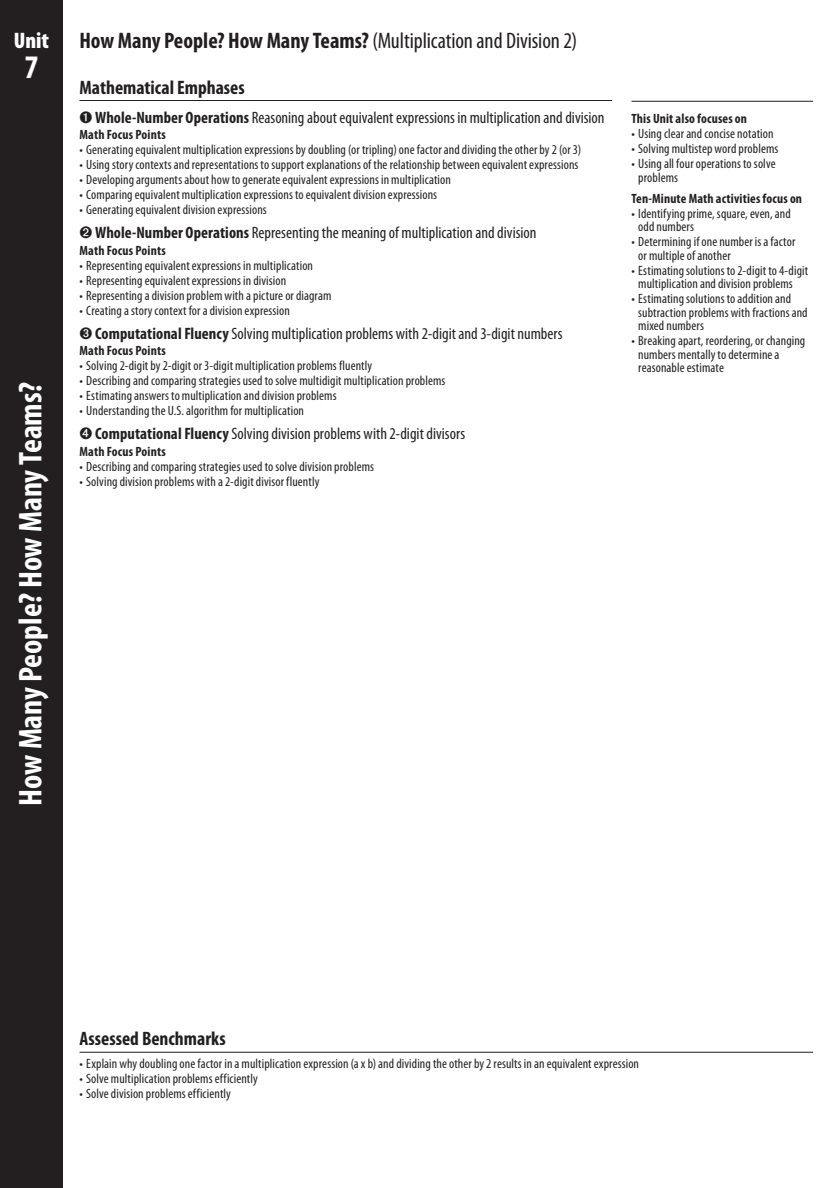
<style>
.page{position:relative;width:837px;height:1188px;background:#fff}
.page>*{position:absolute;margin:0;border:0;box-sizing:border-box;transform-origin:0 0}
.t1{font:700 condensed 33px "Myriad Pro";letter-spacing:-.005em;color:#fff}
.t2{font:condensed 22.5px "Myriad Pro";letter-spacing:-.005em;color:#231f20}
.t3{font:900 condensed 22.5px "Myriad Pro";color:#fff}
.t4{font:700 condensed 19.5px "Myriad Pro";color:#231f20}
.t5{font:condensed 16.5px "Myriad Pro";color:#231f20}
.t6{font:condensed 13.5px/13.5px "Myriad Pro";letter-spacing:.01em;color:#231f20}
.t7{font:700 condensed 13.5px "Myriad Pro";letter-spacing:.01em;color:#231f20}
.s1{font-weight:700}
</style>
<div class="page">
<div style="left:0;top:0;width:63px;height:1188px;background:#231f20"></div>
<hr style="left:80px;top:100px;width:532px;height:1px;background:#231f20">
<hr style="left:632px;top:101px;width:181px;height:1px;background:#231f20">
<hr style="left:80px;top:1052px;width:733px;height:1px;background:#231f20">
<h2 class="t3" style="left:14px;top:26px;width:37px">Unit</h2>
<h2 class="t2" style="left:80px;top:27px;width:499px"><span class="s1">How Many People? How Many Teams?</span> (Multiplication and Division 2)</h2>
<h1 class="t1" style="left:24px;top:47px;width:16px">7</h1>
<h1 class="t1" style="left:10px;top:806px;width:425px;rotate:-90deg">How Many People? How Many Teams?</h1>
<h3 class="t4" style="left:80px;top:75px;width:167px">Mathematical Emphases</h3>
<p class="t5" style="left:80px;top:107px;width:527px">➊ <span class="s1">Whole-Number Operations</span> Reasoning about equivalent expressions in multiplication and division</p>
<p class="t7" style="left:80px;top:126px;width:88px">Math Focus Points</p>
<p class="t6" style="left:80px;top:143px;width:503px">• Generating equivalent multiplication expressions by doubling (or tripling) one factor and dividing the other by 2 (or 3)</p>
<p class="t6" style="left:80px;top:158px;width:500px">• Using story contexts and representations to support explanations of the relationship between equivalent expressions</p>
<p class="t6" style="left:80px;top:173px;width:373px">• Developing arguments about how to generate equivalent expressions in multiplication</p>
<p class="t6" style="left:80px;top:188px;width:359px">• Comparing equivalent multiplication expressions to equivalent division expressions</p>
<p class="t6" style="left:80px;top:203px;width:189px">• Generating equivalent division expressions</p>
<p class="t5" style="left:80px;top:223px;width:458px">➋ <span class="s1">Whole-Number Operations</span> Representing the meaning of multiplication and division</p>
<p class="t7" style="left:80px;top:242px;width:88px">Math Focus Points</p>
<p class="t6" style="left:80px;top:258px;width:235px">• Representing equivalent expressions in multiplication</p>
<p class="t6" style="left:80px;top:273px;width:208px">• Representing equivalent expressions in division</p>
<p class="t6" style="left:80px;top:288px;width:254px">• Representing a division problem with a picture or diagram</p>
<p class="t6" style="left:80px;top:303px;width:212px">• Creating a story context for a division expression</p>
<p class="t5" style="left:80px;top:323px;width:485px">➌ <span class="s1">Computational Fluency</span> Solving multiplication problems with 2-digit and 3-digit numbers</p>
<p class="t7" style="left:80px;top:342px;width:88px">Math Focus Points</p>
<p class="t6" style="left:80px;top:359px;width:294px">• Solving 2-digit by 2-digit or 3-digit multiplication problems fluently</p>
<p class="t6" style="left:80px;top:374px;width:368px">• Describing and comparing strategies used to solve multidigit multiplication problems</p>
<p class="t6" style="left:80px;top:389px;width:259px">• Estimating answers to multiplication and division problems</p>
<p class="t6" style="left:80px;top:404px;width:226px">• Understanding the U.S. algorithm for multiplication</p>
<p class="t5" style="left:80px;top:424px;width:387px">➍ <span class="s1">Computational Fluency</span> Solving division problems with 2-digit divisors</p>
<p class="t7" style="left:80px;top:443px;width:88px">Math Focus Points</p>
<p class="t6" style="left:80px;top:459px;width:296px">• Describing and comparing strategies used to solve division problems</p>
<p class="t6" style="left:80px;top:474px;width:241px">• Solving division problems with a 2-digit divisor fluently</p>
<p class="t7" style="left:632px;top:110px;width:117px">This Unit also focuses on</p>
<p class="t6" style="left:632px;top:127px;width:144px">• Using clear and concise notation</p>
<p class="t6" style="left:632px;top:142px;width:148px">• Solving multistep word problems</p>
<p class="t6" style="left:638px;top:157px;width:139px;text-indent:-7px">• Using all four operations to solve problems</p>
<p class="t7" style="left:632px;top:190px;width:172px">Ten-Minute Math activities focus on</p>
<p class="t6" style="left:638px;top:206px;width:154px;text-indent:-7px">• Identifying prime, square, even, and odd numbers</p>
<p class="t6" style="left:638px;top:235px;width:159px;text-indent:-7px">• Determining if one number is a factor or multiple of another</p>
<p class="t6" style="left:638px;top:263px;width:172px;text-indent:-7px">• Estimating solutions to 2-digit to 4-digit multiplication and division problems</p>
<p class="t6" style="left:638px;top:292px;width:171px;text-indent:-7px">• Estimating solutions to addition and subtraction problems with fractions and mixed numbers</p>
<p class="t6" style="left:638px;top:334px;width:169px;text-indent:-7px">• Breaking apart, reordering, or changing numbers mentally to determine a reasonable estimate</p>
<h3 class="t4" style="left:80px;top:1026px;width:148px">Assessed Benchmarks</h3>
<p class="t6" style="left:80px;top:1057px;width:561px">• Explain why doubling one factor in a multiplication expression (a x b) and dividing the other by 2 results in an equivalent expression</p>
<p class="t6" style="left:80px;top:1072px;width:180px">• Solve multiplication problems efficiently</p>
<p class="t6" style="left:80px;top:1087px;width:153px">• Solve division problems efficiently</p>
</div>
